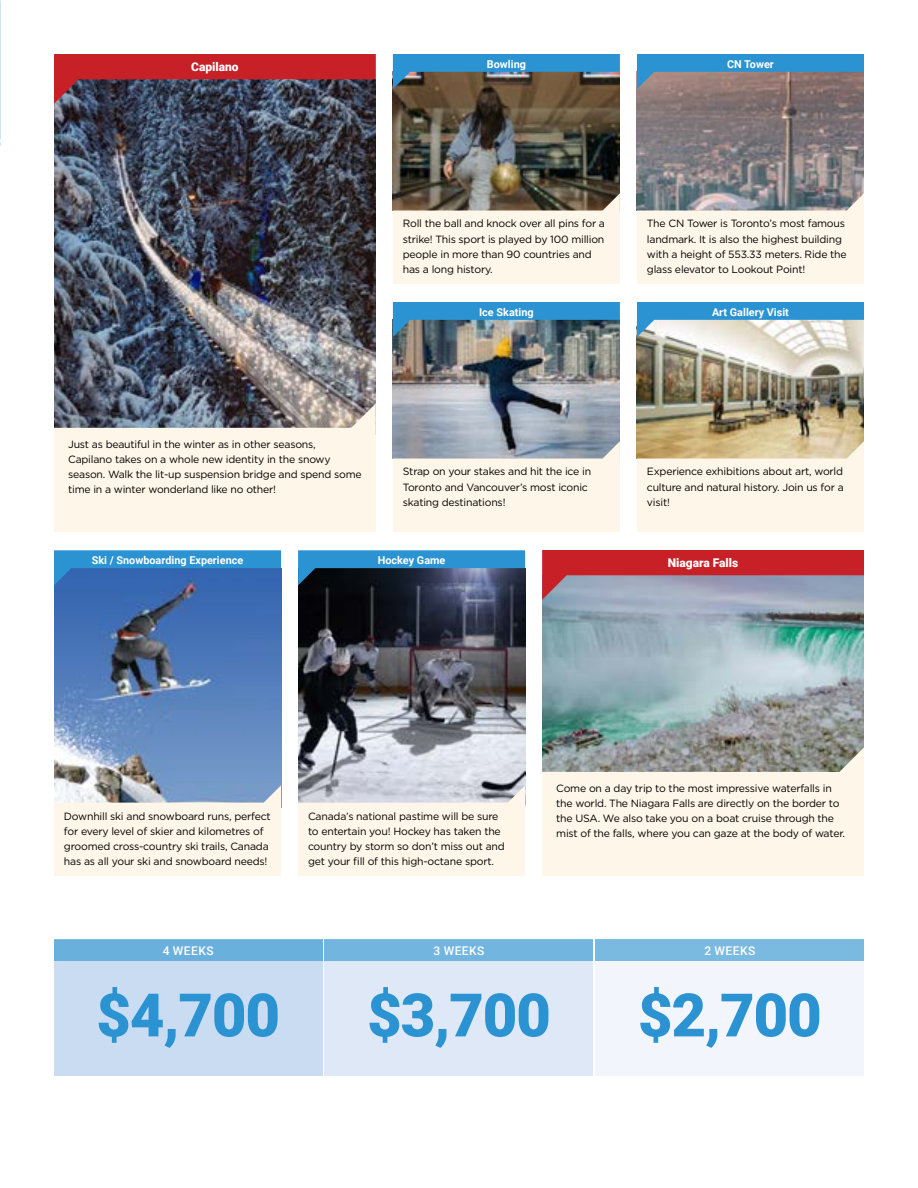
<style>
.page{position:relative;width:918px;height:1188px;background:#fff}
.page>*{position:absolute;margin:0;border:0;box-sizing:border-box;transform-origin:0 0}
.t1{font:900 60px "Roboto";letter-spacing:-.02em;color:#2b93d1}
.t2{font:900 12px "Roboto";color:#fff}
.t3{font:500 12px "Roboto";letter-spacing:.035em;color:#fff}
.t4{font:700 10.8px "Roboto";color:#fff}
.t5{font:10.5px/15px "Gotham";letter-spacing:-.02em;color:#000}
</style>
<div class="page">
<div style="left:54px;top:940px;width:268px;height:136px;background:#cadcf1"></div>
<div style="left:325px;top:940px;width:268px;height:136px;background:#dee8f6"></div>
<div style="left:596px;top:940px;width:268px;height:136px;background:#f2f5fb"></div>
<img style="left:393px;top:89px;width:227px;height:104px">
<svg style="left:393px;top:193px;width:227px;height:91px;background:#e0d7c9"></svg>
<img style="left:393px;top:54px;width:227px;height:35px">
<img style="left:393px;top:337px;width:227px;height:104px">
<svg style="left:393px;top:441px;width:227px;height:91px;background:#e9e5dc"></svg>
<img style="left:393px;top:302px;width:227px;height:35px">
<img style="left:637px;top:89px;width:227px;height:104px">
<svg style="left:637px;top:193px;width:227px;height:91px;background:#e6e1d7"></svg>
<svg style="left:637px;top:54px;width:227px;height:35px;background:#5e88a6"></svg>
<img style="left:637px;top:337px;width:227px;height:104px">
<svg style="left:637px;top:441px;width:227px;height:91px;background:#f6ebd6"></svg>
<svg style="left:637px;top:302px;width:227px;height:35px;background:#85bad7"></svg>
<img style="left:54px;top:585px;width:227px;height:200px">
<svg style="left:54px;top:785px;width:227px;height:91px;background:#ebe8e1"></svg>
<svg style="left:54px;top:550px;width:227px;height:35px;background:#317ec2"></svg>
<img style="left:298px;top:585px;width:227px;height:200px">
<svg style="left:298px;top:785px;width:227px;height:91px;background:#f2ece2"></svg>
<svg style="left:298px;top:550px;width:227px;height:35px;background:#2d6790"></svg>
<img style="left:54px;top:104px;width:322px;height:299px">
<svg style="left:54px;top:403px;width:322px;height:129px;background:#e2dcd3"></svg>
<svg style="left:54px;top:54px;width:322px;height:50px;background:#85323e"></svg>
<img style="left:542px;top:600px;width:322px;height:147px">
<svg style="left:542px;top:747px;width:322px;height:129px;background:#e8e2d6"></svg>
<svg style="left:542px;top:550px;width:322px;height:50px;background:#b2606d"></svg>
<div style="left:54px;top:940px;width:268px;height:21px;background:#6ab0dd"></div>
<div style="left:325px;top:940px;width:268px;height:21px;background:#72b5df"></div>
<div style="left:596px;top:940px;width:268px;height:21px;background:#7abae1"></div>
<p class="t2" style="left:191px;top:58px;width:49px">Capilano</p>
<p class="t4" style="left:487px;top:56px;width:41px">Bowling</p>
<p class="t4" style="left:727px;top:56px;width:48px">CN Tower</p>
<p class="t5" style="left:403px;top:216px;width:204px">Roll the ball and knock over all pins for a strike! This sport is played by 100 million people in more than 90 countries and has a long history.</p>
<p class="t4" style="left:479px;top:304px;width:56px">Ice Skating</p>
<p class="t5" style="left:647px;top:216px;width:201px">The CN Tower is Toronto’s most famous landmark. It is also the highest building with a height of 553.33 meters. Ride the glass elevator to Lookout Point!</p>
<p class="t4" style="left:712px;top:304px;width:78px">Art Gallery Visit</p>
<p class="t5" style="left:68px;top:437px;width:295px">Just as beautiful in the winter as in other seasons, Capilano takes on a whole new identity in the snowy season. Walk the lit-up suspension bridge and spend some time in a winter wonderland like no other!</p>
<p class="t5" style="left:403px;top:464px;width:190px">Strap on your stakes and hit the ice in<br>Toronto and Vancouver’s most iconic skating destinations!</p>
<p class="t4" style="left:92px;top:553px;width:153px">Ski / Snowboarding Experience</p>
<p class="t4" style="left:378px;top:553px;width:69px">Hockey Game</p>
<p class="t5" style="left:647px;top:464px;width:198px;text-align:justify">Experience exhibitions about art, world culture and natural history. Join us for a visit!</p>
<p class="t2" style="left:668px;top:554px;width:72px">Niagara Falls</p>
<p class="t5" style="left:64px;top:808px;width:208px">Downhill ski and snowboard runs, perfect for every level of skier and kilometres of groomed cross-country ski trails, Canada has as all your ski and snowboard needs!</p>
<p class="t5" style="left:308px;top:808px;width:198px">Canada’s national pastime will be sure to entertain you! Hockey has taken the country by storm so don’t miss out and get your fill of this high-octane sport.</p>
<p class="t5" style="left:556px;top:781px;width:290px">Come on a day trip to the most impressive waterfalls in the world. The Niagara Falls are directly on the border to the USA. We also take you on a boat cruise through the mist of the falls, where you can gaze at the body of water.</p>
<p class="t3" style="left:163px;top:942px;width:52px">4 WEEKS</p>
<p class="t3" style="left:434px;top:942px;width:52px">3 WEEKS</p>
<p class="t3" style="left:704px;top:942px;width:52px">2 WEEKS</p>
<h1 class="t1" style="left:96px;top:973px;width:185px">$4,700</h1>
<h1 class="t1" style="left:367px;top:973px;width:185px">$3,700</h1>
<h1 class="t1" style="left:638px;top:973px;width:185px">$2,700</h1>
</div>
